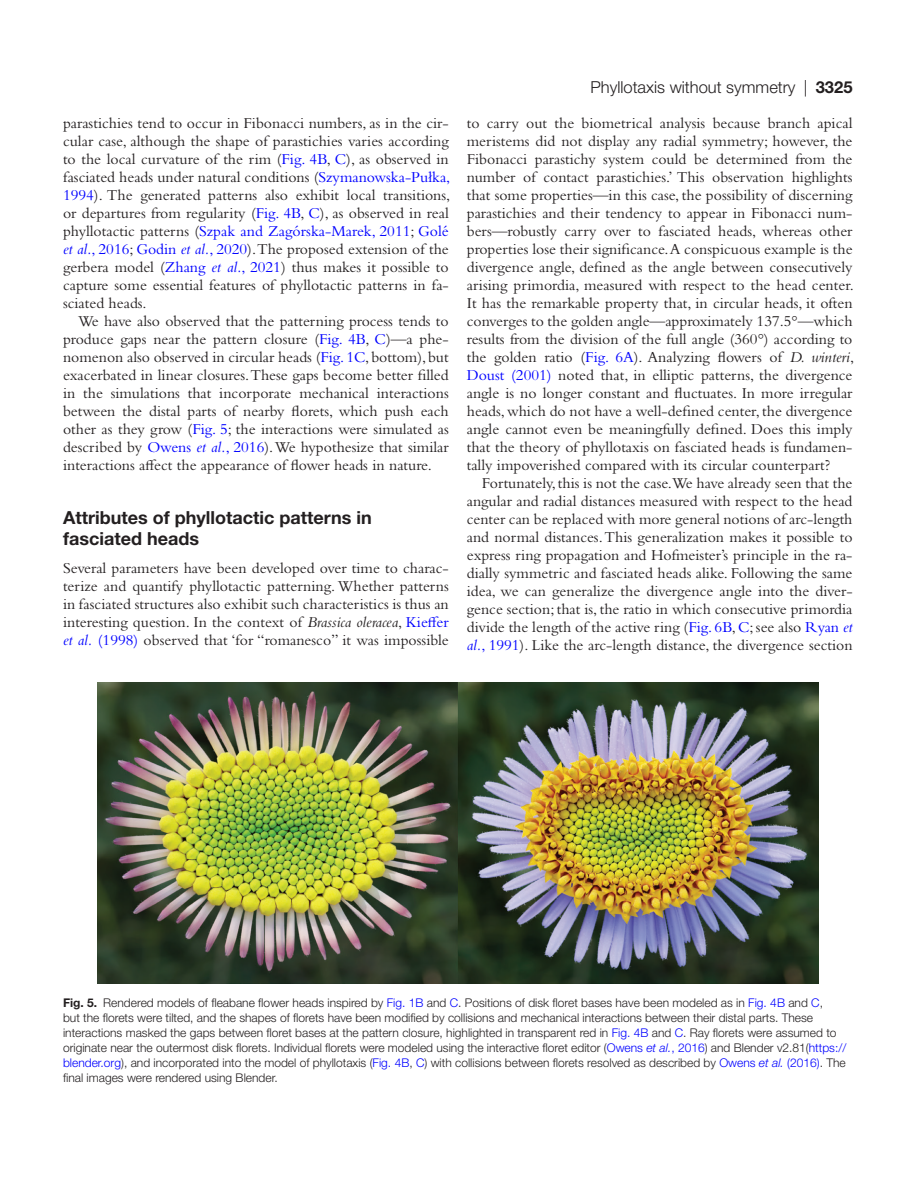
<style>
.page{position:relative;width:919px;height:1187px;background:#fff}
.page>*{position:absolute;margin:0;border:0;box-sizing:border-box;transform-origin:0 0}
.t1{font:700 18px/21px "Helvetica Neue LT Std";color:#231f20}
.t2{font:300 16.5px "Helvetica Neue LT Std";color:#231f20}
.t3{font:15.75px/18px "Bembo Std";color:#231f20;text-align:justify}
.t4{font:300 12px/15px "Helvetica Neue LT Std";color:#231f20}
.s1{color:#00f}
.s2{font-style:italic;color:#00f}
.s3{font-style:italic}
.s4{font-weight:700}
</style>
<div class="page">
<img style="left:98px;top:682px;width:720px;height:301px">
<p class="t3" style="left:63px;top:113px;width:389px">parastichies tend to occur in Fibonacci numbers, as in the cir&shy;cular case, although the shape of parastichies varies according to the local curvature of the rim (<span class="s1">Fig. 4B</span>, <span class="s1">C</span>), as observed in fasciated heads under natural conditions (<span class="s1">Szymanowska-Pułka, 1994</span>). The generated patterns also exhibit local transitions, or departures from regularity (<span class="s1">Fig. 4B</span>, <span class="s1">C</span>), as observed in real phyllotactic patterns (<span class="s1">Szpak and Zagórska-Marek, 2011</span>; <span class="s1">Golé </span><span class="s2">et al.</span><span class="s1">, 2016</span>; <span class="s1">Godin</span> <span class="s2">et al.</span><span class="s1">, 2020</span>).The proposed extension of the gerbera model (<span class="s1">Zhang</span> <span class="s2">et al.</span><span class="s1">, 2021</span>) thus makes it possible to capture some essential features of phyllotactic patterns in fa&shy;sciated heads.</p>
<p class="t3" style="left:63px;top:311px;width:387px;text-indent:15px">We have also observed that the patterning process tends to produce gaps near the pattern closure (<span class="s1">Fig. 4B</span>, <span class="s1">C</span>)—a phe&shy;nomenon also observed in circular heads (<span class="s1">Fig. 1C</span>, bottom), but exacerbated in linear closures. These gaps become better filled in the simulations that incorporate mechanical interactions between the distal parts of nearby florets, which push each other as they grow (<span class="s1">Fig. 5</span>; the interactions were simulated as described by <span class="s1">Owens</span> <span class="s2">et al.</span><span class="s1">, 2016</span>). We hypothesize that similar interactions affect the appearance of flower heads in nature.</p>
<p class="t1" style="left:63px;top:506px;width:310px">Attributes of phyllotactic patterns in fasciated heads</p>
<p class="t3" style="left:63px;top:558px;width:387px">Several parameters have been developed over time to charac&shy;terize and quantify phyllotactic patterning. Whether patterns in fasciated structures also exhibit such characteristics is thus an interesting question. In the context of <span class="s3">Brassica oleracea</span>, <span class="s1">Kieffer </span><span class="s2">et al.</span> <span class="s1">(1998)</span> observed that ‘for “romanesco” it was impossible</p>
<p class="t2" style="left:590px;top:77px;width:263px">Phyllotaxis without symmetry | <span class="s4">3325</span></p>
<p class="t3" style="left:466px;top:113px;width:389px">to carry out the biometrical analysis because branch apical meristems did not display any radial symmetry; however, the Fibonacci parastichy system could be determined from the number of contact parastichies.’ This observation highlights that some properties—in this case, the possibility of discerning parastichies and their tendency to appear in Fibonacci num&shy;bers—robustly carry over to fasciated heads, whereas other properties lose their significance. A conspicuous example is the divergence angle, defined as the angle between consecutively arising primordia, measured with respect to the head center.<br>It has the remarkable property that, in circular heads, it often converges to the golden angle—approximately 137.5°—which results from the division of the full angle (360°) according to the golden ratio (<span class="s1">Fig. 6A</span>). Analyzing flowers of <span class="s3">D. winteri</span>, <span class="s1">Doust (2001)</span> noted that, in elliptic patterns, the divergence angle is no longer constant and fluctuates. In more irregular heads, which do not have a well-defined center, the divergence angle cannot even be meaningfully defined. Does this imply that the theory of phyllotaxis on fasciated heads is fundamen&shy;tally impoverished compared with its circular counterpart?</p>
<p class="t3" style="left:466px;top:473px;width:387px;text-indent:15px">Fortunately, this is not the case.We have already seen that the angular and radial distances measured with respect to the head center can be replaced with more general notions of arc-length and normal distances. This generalization makes it possible to express ring propagation and Hofmeister’s principle in the ra&shy;dially symmetric and fasciated heads alike. Following the same idea, we can generalize the divergence angle into the diver&shy;gence section; that is, the ratio in which consecutive primordia divide the length of the active ring (<span class="s1">Fig. 6B</span>, <span class="s1">C</span>; see also <span class="s1">Ryan</span> <span class="s2">et al.</span><span class="s1">, 1991</span>). Like the arc-length distance, the divergence section</p>
<p class="t4" style="left:63px;top:995px;width:784px"><span class="s4">Fig. 5.</span> Rendered models of fleabane flower heads inspired by <span class="s1">Fig. 1B</span> and <span class="s1">C</span>. Positions of disk floret bases have been modeled as in <span class="s1">Fig. 4B</span> and <span class="s1">C</span>,<br>but the florets were tilted, and the shapes of florets have been modified by collisions and mechanical interactions between their distal parts. These interactions masked the gaps between floret bases at the pattern closure, highlighted in transparent red in <span class="s1">Fig. 4B</span> and <span class="s1">C</span>. Ray florets were assumed to originate near the outermost disk florets. Individual florets were modeled using the interactive floret editor (<span class="s1">Owens</span> <span class="s2">et al.</span><span class="s1">, 2016</span>) and Blender v2.81(<span class="s1">https:// blender.org</span>), and incorporated into the model of phyllotaxis (<span class="s1">Fig. 4B</span>, <span class="s1">C</span>) with collisions between florets resolved as described by <span class="s1">Owens</span> <span class="s2">et al.</span> <span class="s1">(2016)</span>. The final images were rendered using Blender.</p>
</div>
